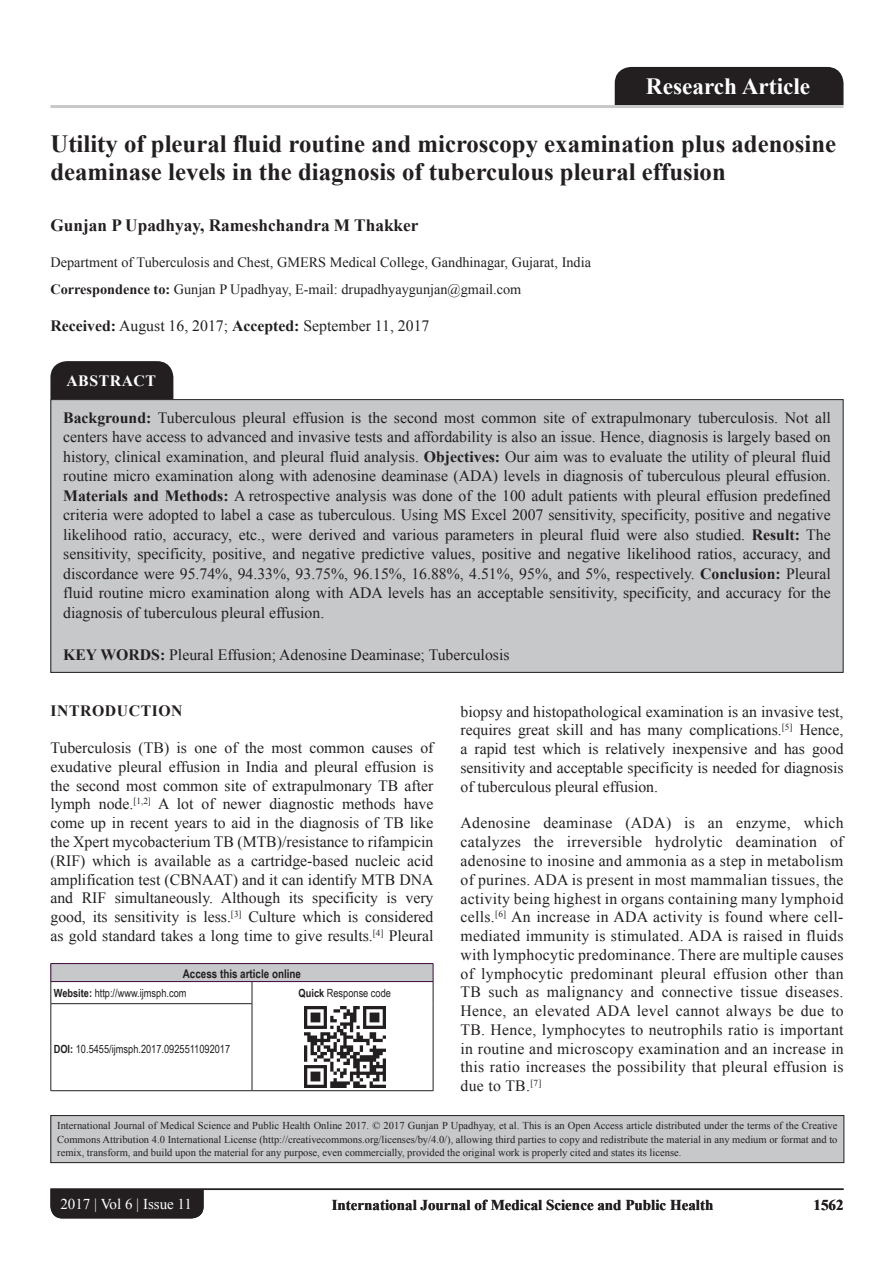
<style>
.page{position:relative;width:894px;height:1263px;background:#fff}
.page>*{position:absolute;margin:0;border:0;box-sizing:border-box;transform-origin:0 0}
.AT{font:700 24.75px/28.5px "Times New Roman";color:#231f20}
.AH{font:700 23.25px "Times New Roman";color:#fff}
.AU{font:700 17.25px "Times New Roman";color:#231f20}
.TX{font:15.75px/18.8px "Times New Roman";color:#231f20;text-align:justify}
.ABS{font:15.75px/19.5px "Times New Roman";color:#231f20;text-align:justify}
.KWD{font:15.75px "Times New Roman";color:#231f20}
.t1{font:700 15.75px "Times New Roman";letter-spacing:.035em;color:#231f20}
.ABSH{font:700 15.75px "Times New Roman";letter-spacing:.035em;color:#fff}
.RF{font:700 15px "Times New Roman";color:#231f20}
.RF_VOL{font:15px "Times New Roman";color:#fff}
.AFF{font:14.25px "Times New Roman";color:#231f20}
.ADD{font:14.25px "Times New Roman";color:#231f20}
.AAO{font:700 12px "Arial Narrow";color:#231f20}
.Web{font:11.25px "Arial Narrow";color:#231f20}
.JN_TX{font:10.5px/13.5px "Times New Roman";color:#231f20;text-align:justify}
.s1{font-weight:700}
</style>
<div class="page">
<hr style="left:50px;top:1188px;width:793px;height:2px;background:#231f20">
<div style="left:50px;top:1190px;width:153px;height:28px;background:#231f20"></div>
<div style="left:51px;top:963px;width:382px;height:18px;background:#c7c8ca"></div>
<hr style="left:51px;top:981px;width:201px;height:1px;background:#3e083e">
<hr style="left:252px;top:981px;width:181px;height:1px;background:#3e083e">
<svg style="left:50px;top:964px;width:2px;height:39px"></svg>
<svg style="left:251px;top:981px;width:1px;height:22px"></svg>
<hr style="left:50px;top:1003px;width:202px;height:1px;background:#231f20">
<hr style="left:50px;top:1004px;width:1px;height:86px;background:#231f20">
<hr style="left:251px;top:1004px;width:1px;height:86px;background:#231f20">
<hr style="left:50px;top:1090px;width:202px;height:1px;background:#231f20">
<svg style="left:432px;top:964px;width:1px;height:39px"></svg>
<hr style="left:432px;top:1003px;width:1px;height:87px;background:#231f20">
<hr style="left:252px;top:1090px;width:181px;height:1px;background:#231f20">
<hr style="left:51px;top:963px;width:201px;height:1px;background:#3e083e">
<hr style="left:252px;top:963px;width:181px;height:1px;background:#3e083e">
<img style="left:304px;top:1006px;width:81px;height:81px">
<div style="left:51px;top:399px;width:791px;height:273px;background:#c7c8ca"></div>
<svg style="left:50px;top:361px;width:124px;height:39px;background:#2a2728"></svg>
<div style="left:51px;top:1115px;width:792px;height:47px;background:#c7c8ca"></div>
<div style="left:50px;top:1115px;width:794px;height:48px;border:1px solid #231f20"></div>
<div style="left:614px;top:66px;width:230px;height:40px;background:#231f20"></div>
<hr style="left:50px;top:105px;width:793px;height:3px;background:#c7c8ca">
<p class="AH" style="left:645px;top:69px;width:166px">Research Article</p>
<p class="AT" style="left:50px;top:129px;width:786px">Utility of pleural fluid routine and microscopy examination plus adenosine deaminase levels in the diagnosis of tuberculous pleural effusion</p>
<p class="AU" style="left:50px;top:213px;width:369px">Gunjan P Upadhyay, Rameshchandra M Thakker</p>
<p class="AFF" style="left:50px;top:252px;width:542px">Department of Tuberculosis and Chest, GMERS Medical College, Gandhinagar, Gujarat, India</p>
<p class="ADD" style="left:50px;top:279px;width:472px"><span class="s1">Correspondence to:</span> Gunjan P Upadhyay, E-mail: drupadhyaygunjan@gmail.com</p>
<p class="TX" style="left:50px;top:316px;width:380px"><span class="s1">Received:</span> August 16, 2017; <span class="s1">Accepted:</span> September 11, 2017</p>
<p class="ABSH" style="left:66px;top:369px;width:91px">ABSTRACT</p>
<p class="ABS" style="left:63px;top:407px;width:768px"><span class="s1">Background:</span> Tuberculous pleural effusion is the second most common site of extrapulmonary tuberculosis. Not all centers have access to advanced and invasive tests and affordability is also an issue. Hence, diagnosis is largely based on history, clinical examination, and pleural fluid analysis. <span class="s1">Objectives:</span> Our aim was to evaluate the utility of pleural fluid routine micro examination along with adenosine deaminase (ADA) levels in diagnosis of tuberculous pleural effusion.<br><span class="s1">Materials and Methods:</span> A retrospective analysis was done of the 100 adult patients with pleural effusion predefined criteria were adopted to label a case as tuberculous. Using MS Excel 2007 sensitivity, specificity, positive and negative likelihood ratio, accuracy, etc., were derived and various parameters in pleural fluid were also studied. <span class="s1">Result:</span> The sensitivity, specificity, positive, and negative predictive values, positive and negative likelihood ratios, accuracy, and discordance were 95.74%, 94.33%, 93.75%, 96.15%, 16.88%, 4.51%, 95%, and 5%, respectively. <span class="s1">Conclusion:</span> Pleural fluid routine micro examination along with ADA levels has an acceptable sensitivity, specificity, and accuracy for the diagnosis of tuberculous pleural effusion.</p>
<p class="KWD" style="left:63px;top:643px;width:447px"><span class="s1">KEY WORDS:</span> Pleural Effusion; Adenosine Deaminase; Tuberculosis</p>
<h1 class="t1" style="left:50px;top:700px;width:134px">INTRODUCTION</h1>
<p class="TX" style="left:50px;top:738px;width:384px">Tuberculosis (TB) is one of the most common causes of exudative pleural effusion in India and pleural effusion is the second most common site of extrapulmonary TB after lymph node.<sup>[1,2]</sup> A lot of newer diagnostic methods have come up in recent years to aid in the diagnosis of TB like the Xpert mycobacterium TB (MTB)/resistance to rifampicin (RIF) which is available as a cartridge-based nucleic acid amplification test (CBNAAT) and it can identify MTB DNA and RIF simultaneously. Although its specificity is very good, its sensitivity is less.<sup>[3]</sup> Culture which is considered as gold standard takes a long time to give results.<sup>[4]</sup> Pleural</p>
<p class="AAO" style="left:183px;top:965px;width:120px">Access this article online</p>
<p class="Web" style="left:54px;top:985px;width:134px"><span class="s1">Website:</span> http://www.ijmsph.com</p>
<p class="Web" style="left:298px;top:984px;width:94px"><span class="s1">Quick</span> Response code</p>
<p class="Web" style="left:54px;top:1041px;width:178px"><span class="s1">DOI:</span> 10.5455/ijmsph.2017.0925511092017</p>
<p class="TX" style="left:460px;top:701px;width:384px">biopsy and histopathological examination is an invasive test, requires great skill and has many complications.<sup>[5]</sup> Hence, a rapid test which is relatively inexpensive and has good sensitivity and acceptable specificity is needed for diagnosis of tuberculous pleural effusion.</p>
<p class="TX" style="left:460px;top:813px;width:384px">Adenosine deaminase (ADA) is an enzyme, which catalyzes the irreversible hydrolytic deamination of adenosine to inosine and ammonia as a step in metabolism of purines. ADA is present in most mammalian tissues, the activity being highest in organs containing many lymphoid cells.<sup>[6]</sup> An increase in ADA activity is found where cell&shy;mediated immunity is stimulated. ADA is raised in fluids with lymphocytic predominance. There are multiple causes of lymphocytic predominant pleural effusion other than TB such as malignancy and connective tissue diseases.<br>Hence, an elevated ADA level cannot always be due to TB. Hence, lymphocytes to neutrophils ratio is important in routine and microscopy examination and an increase in this ratio increases the possibility that pleural effusion is due to TB.<sup>[7]</sup></p>
<p class="JN_TX" style="left:57px;top:1118px;width:781px">International Journal of Medical Science and Public Health Online 2017. © 2017 Gunjan P Upadhyay, et al. This is an Open Access article distributed under the terms of the Creative Commons Attribution 4.0 International License (http://creativecommons.org/licenses/by/4.0/), allowing third parties to copy and redistribute the material in any medium or format and to remix, transform, and build upon the material for any purpose, even commercially, provided the original work is properly cited and states its license.</p>
<p class="RF_VOL" style="left:60px;top:1193px;width:133px">2017 | Vol 6 | Issue 11</p>
<p class="RF" style="left:331px;top:1194px;width:383px">International Journal of Medical Science and Public Health</p>
<p class="RF" style="left:813px;top:1194px;width:31px">1562</p>
</div>
